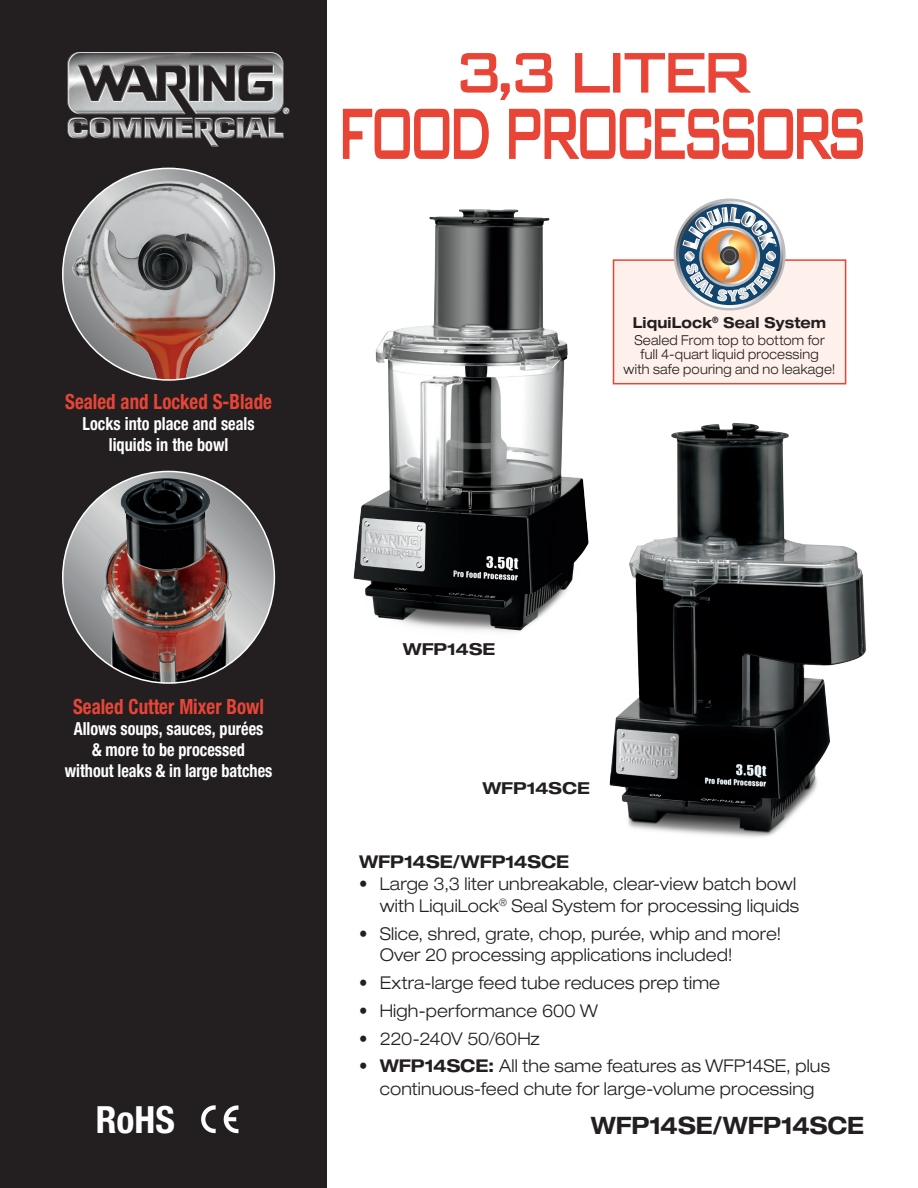
<style>
.page{position:relative;width:918px;height:1188px;background:#fff}
.page>*{position:absolute;margin:0;border:0;box-sizing:border-box;transform-origin:0 0}
.t1{font:300 93.6px "Bank Gothic BT";letter-spacing:-.145em;color:#e84537;scale:.6 1}
.t2{font:300 74.25px "Bank Gothic BT";letter-spacing:-.095em;color:#e84537;scale:.95 1}
.t3{font:700 condensed 37.5px "Helvetica Neue LT Std";color:#fff}
.front_model_number_0{font:700 expanded 24px "Helvetica Neue LT Std";letter-spacing:-.005em;color:#231f20;scale:.91 1}
.new_bullets{font:700 condensed 21px "Helvetica Neue LT Std";color:#e84537;scale:.9 1}
.feature_callouts_051{font:700 condensed 18px/21px "Helvetica Neue LT Std";color:#fff;text-align:center;scale:.9 1}
.new_bullets-2{font:700 condensed 18px/21px "Helvetica Neue LT Std";color:#fff;text-align:center;scale:.9 1}
.front_bullets_0516{font:300 expanded 17.7px/21.8px "Helvetica Neue LT Std";letter-spacing:.01em;color:#231f20;text-align:right;scale:.95 1}
.front_bullets_0516-2{font:700 expanded 17.7px "Helvetica Neue LT Std";letter-spacing:-.005em;color:#231f20;scale:.95 1}
.front_bullets_0516-3{font:300 expanded 17.7px "Helvetica Neue LT Std";letter-spacing:-.02em;color:#231f20;scale:.95 1}
.front_product_model{font:700 expanded 16.5px "Helvetica Neue LT Std";color:#231f20}
.front_bullets_0516-4{font:700 expanded 15px "Helvetica Neue LT Std";letter-spacing:.01em;color:#231f20;scale:.9 1}
.front_bullets_0516-5{font:300 expanded 13.65px/14.1px "Helvetica Neue LT Std";letter-spacing:.02em;color:#231f20;text-align:center;scale:.9 1}
.s1{font-weight:700}
</style>
<div class="page">
<div style="left:0;top:0;width:327px;height:1188px;background:#231f20"></div>
<img style="left:353px;top:209px;width:236px;height:423px">
<img style="left:609px;top:423px;width:258px;height:414px">
<img style="left:71px;top:168px;width:195px;height:212px">
<svg style="left:63px;top:471px;width:211px;height:212px;background:#abadae"></svg>
<img style="left:101px;top:478px;width:131px;height:205px">
<div style="left:613px;top:259px;width:233px;height:125px;background:#fef0ea;border:2px solid #e84537"></div>
<svg style="left:672px;top:198px;width:115px;height:113px"></svg>
<svg style="left:460px;top:53px;width:93px;height:47px"></svg>
<svg style="left:575px;top:53px;width:35px;height:40px"></svg>
<div style="left:613px;top:53px;width:7px;height:40px;border:1px solid #e84537"></div>
<svg style="left:624px;top:53px;width:127px;height:40px"></svg>
<svg style="left:342px;top:108px;width:147px;height:51px"></svg>
<svg style="left:509px;top:108px;width:354px;height:51px"></svg>
<img style="left:67px;top:52px;width:223px;height:95px">
<img style="left:201px;top:1105px;width:38px;height:29px">
<p class="new_bullets" style="left:65px;top:389px;width:231px">Sealed and Locked S-Blade</p>
<p class="new_bullets-2" style="left:83px;top:413px;width:193px">Locks into place and seals liquids in the bowl</p>
<p class="t2" style="left:452px;top:33px;width:318px">3,3 LITER</p>
<p class="t1" style="left:336px;top:84px;width:890px">FOOD PROCESSORS</p>
<p class="front_bullets_0516-4" style="left:633px;top:313px;width:216px">LiquiLock<sup>®</sup> Seal System</p>
<p class="front_bullets_0516-5" style="left:624px;top:333px;width:237px">Sealed From top to bottom for<br>full 4-quart liquid processing<br>with safe pouring and no leakage!</p>
<p class="new_bullets" style="left:73px;top:694px;width:214px">Sealed Cutter Mixer Bowl</p>
<p class="feature_callouts_051" style="left:65px;top:718px;width:232px">Allows soups, sauces, purées<br>&amp; more to be processed<br>without leaks &amp; in large batches</p>
<p class="t3" style="left:96px;top:1097px;width:81px">RoHS</p>
<p class="front_product_model" style="left:403px;top:639px;width:94px">WFP14SE</p>
<p class="front_product_model" style="left:482px;top:777px;width:109px">WFP14SCE</p>
<p class="front_bullets_0516-2" style="left:359px;top:851px;width:223px">WFP14SE/WFP14SCE</p>
<p class="front_bullets_0516" style="left:359px;top:873px;width:465px">• Large 3,3 liter unbreakable, clear-view batch bowl with LiquiLock<sup>®</sup> Seal System for processing liquids</p>
<p class="front_bullets_0516" style="left:380px;top:922px;width:424px;text-align:left;text-indent:-21px">• Slice, shred, grate, chop, purée, whip and more!<br>Over 20 processing applications included!</p>
<p class="front_bullets_0516" style="left:359px;top:972px;width:382px">• Extra-large feed tube reduces prep time</p>
<p class="front_bullets_0516" style="left:359px;top:999px;width:253px">• High-performance 600 W</p>
<p class="front_bullets_0516-3" style="left:359px;top:1028px;width:192px">• 220-240V 50/60Hz</p>
<p class="front_bullets_0516" style="left:359px;top:1054px;width:497px;line-height:22.5px;text-align:center">• <span class="s1">WFP14SCE:</span> All the same features as WFP14SE, plus continuous-feed chute for large-volume processing</p>
<p class="front_model_number_0" style="left:591px;top:1110px;width:302px">WFP14SE/WFP14SCE</p>
</div>
